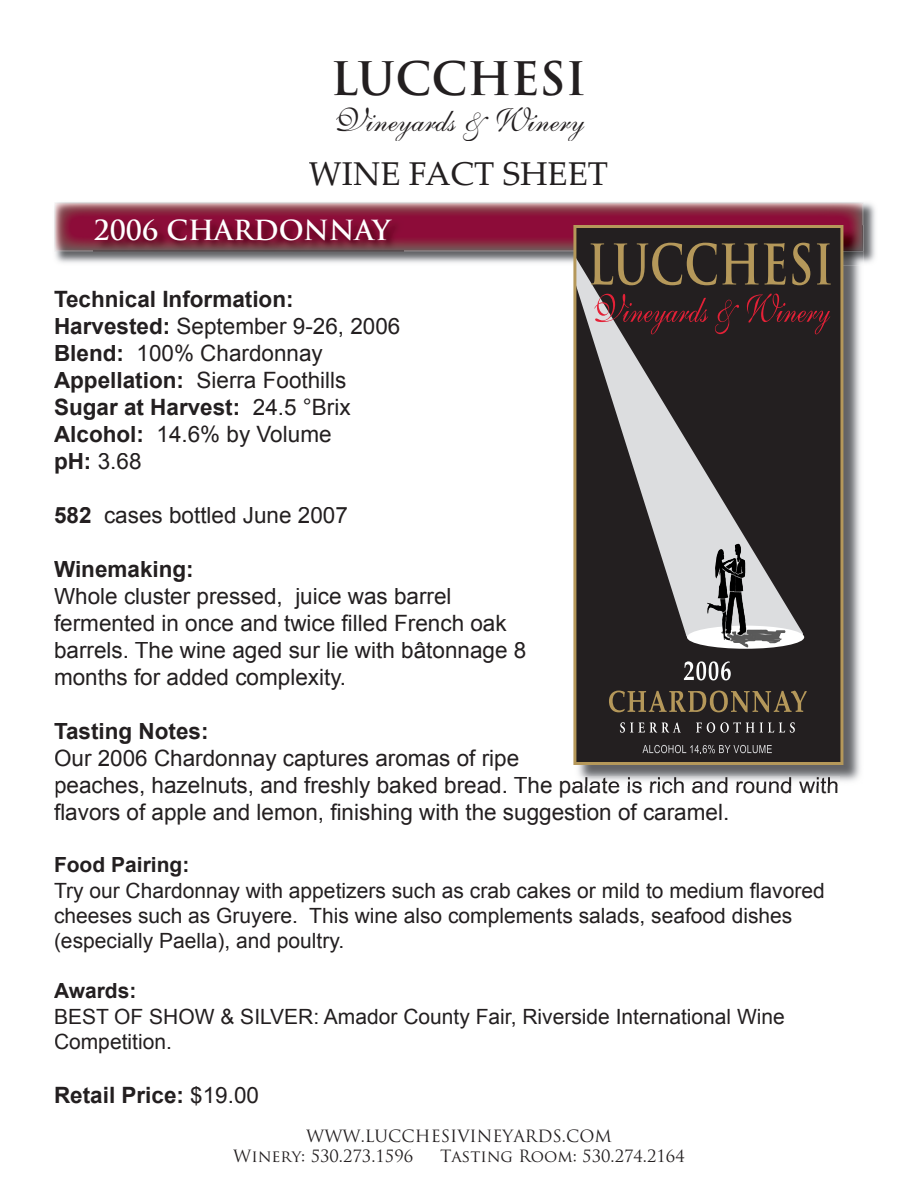
<style>
.page{position:relative;width:918px;height:1188px;background:#fff}
.page>*{position:absolute;margin:0;border:0;box-sizing:border-box;transform-origin:0 0}
.t1{font:700 45px "Trajan Pro";color:#231f20}
.t2{font:33px "English 111 Presto BT";color:#231f20}
.t3{font:33px "Palatino Linotype";color:#231f20}
.t4{font:700 27px "Trajan Pro";color:#fff}
.t5{font:22.5px/27px "Arial";color:#231f20}
.t6{font:700 22.5px/27px "Arial";color:#231f20}
.t7{font:21px/25.2px "Arial";color:#231f20}
.t8{font:700 21px "Arial";color:#231f20}
.t9{font:16.5px/19.8px "Trajan Pro";color:#231f20}
.s1{font-weight:400}
.s2{font-weight:700}
</style>
<div class="page">
<img style="left:55px;top:252px;width:518px;height:11px">
<img style="left:864px;top:202px;width:11px;height:61px">
<img style="left:54px;top:202px;width:810px;height:50px">
<img style="left:55px;top:203px;width:808px;height:48px">
<img style="left:94px;top:218px;width:310px;height:36px">
<img style="left:94px;top:251px;width:310px;height:1px">
<img style="left:578px;top:252px;width:286px;height:530px">
<img style="left:843px;top:226px;width:20px;height:25px">
<img style="left:574px;top:777px;width:265px;height:8px">
<div style="left:575px;top:227px;width:267px;height:537px;background:#231f20"></div>
<svg style="left:577px;top:260px;width:226px;height:385px"></svg>
<div style="left:687px;top:626px;width:117px;height:23px;background:#fff;border-radius:50%"></div>
<svg style="left:591px;top:243px;width:195px;height:42px"></svg>
<svg style="left:792px;top:243px;width:18px;height:42px"></svg>
<svg style="left:817px;top:243px;width:14px;height:42px"></svg>
<svg style="left:594px;top:294px;width:114px;height:40px"></svg>
<svg style="left:715px;top:300px;width:24px;height:34px"></svg>
<svg style="left:747px;top:294px;width:83px;height:40px"></svg>
<img style="left:707px;top:548px;width:79px;height:100px">
<svg style="left:684px;top:661px;width:47px;height:19px"></svg>
<svg style="left:609px;top:691px;width:198px;height:21px"></svg>
<svg style="left:620px;top:722px;width:61px;height:11px"></svg>
<svg style="left:696px;top:722px;width:99px;height:11px"></svg>
<svg style="left:642px;top:745px;width:130px;height:8px"></svg>
<div style="left:573px;top:225px;width:270px;height:540px;border:3px solid #b5985a"></div>
<h1 class="t1" style="left:331px;top:50px;width:257px">LUCCHESI</h1>
<h2 class="t2" style="left:333px;top:99px;width:253px">Vineyards &amp; Winery</h2>
<h2 class="t3" style="left:309px;top:150px;width:301px">WINE FACT SHEET</h2>
<p class="t4" style="left:94px;top:213px;width:299px">2006 CHARDONNAY</p>
<p class="t6" style="left:54px;top:287px;width:348px">Technical Information:<br>Harvested: <span class="s1">September 9-26, 2006<br></span>Blend: <span class="s1">100% Chardonnay<br></span>Appellation: <span class="s1">Sierra Foothills<br></span>Sugar at Harvest: <span class="s1">24.5 °Brix<br></span>Alcohol: <span class="s1">14.6% by Volume<br></span>pH: <span class="s1">3.68</span></p>
<p class="t5" style="left:54px;top:502px;width:295px"><span class="s2">582</span> cases bottled June 2007</p>
<p class="t6" style="left:54px;top:557px;width:141px">Winemaking:</p>
<p class="t5" style="left:54px;top:583px;width:474px">Whole cluster pressed, juice was barrel fermented in once and twice filled French oak barrels. The wine aged sur lie with bâtonnage 8 months for added complexity.</p>
<p class="t6" style="left:54px;top:719px;width:156px">Tasting Notes:</p>
<p class="t5" style="left:54px;top:745px;width:787px">Our 2006 Chardonnay captures aromas of ripe<br>peaches, hazelnuts, and freshly baked bread. The palate is rich and round with flavors of apple and lemon, finishing with the suggestion of caramel.</p>
<p class="t8" style="left:54px;top:851px;width:137px">Food Pairing:</p>
<p class="t7" style="left:54px;top:878px;width:772px">Try our Chardonnay with appetizers such as crab cakes or mild to medium flavored cheeses such as Gruyere. This wine also complements salads, seafood dishes (especially Paella), and poultry.</p>
<p class="t8" style="left:54px;top:977px;width:84px">Awards:</p>
<p class="t7" style="left:54px;top:1004px;width:732px">BEST OF SHOW &amp; SILVER: Amador County Fair, Riverside International Wine<br>Competition.</p>
<p class="t6" style="left:54px;top:1082px;width:207px">Retail Price: <span class="s1">$19.00</span></p>
<p class="t9" style="left:233px;top:1126px;width:380px;text-indent:73px">WWW.LUCCHESIVINEYARDS.COM<br>Winery: 530.273.1596</p>
<p class="t9" style="left:440px;top:1146px;width:246px">Tasting Room: 530.274.2164</p>
</div>
